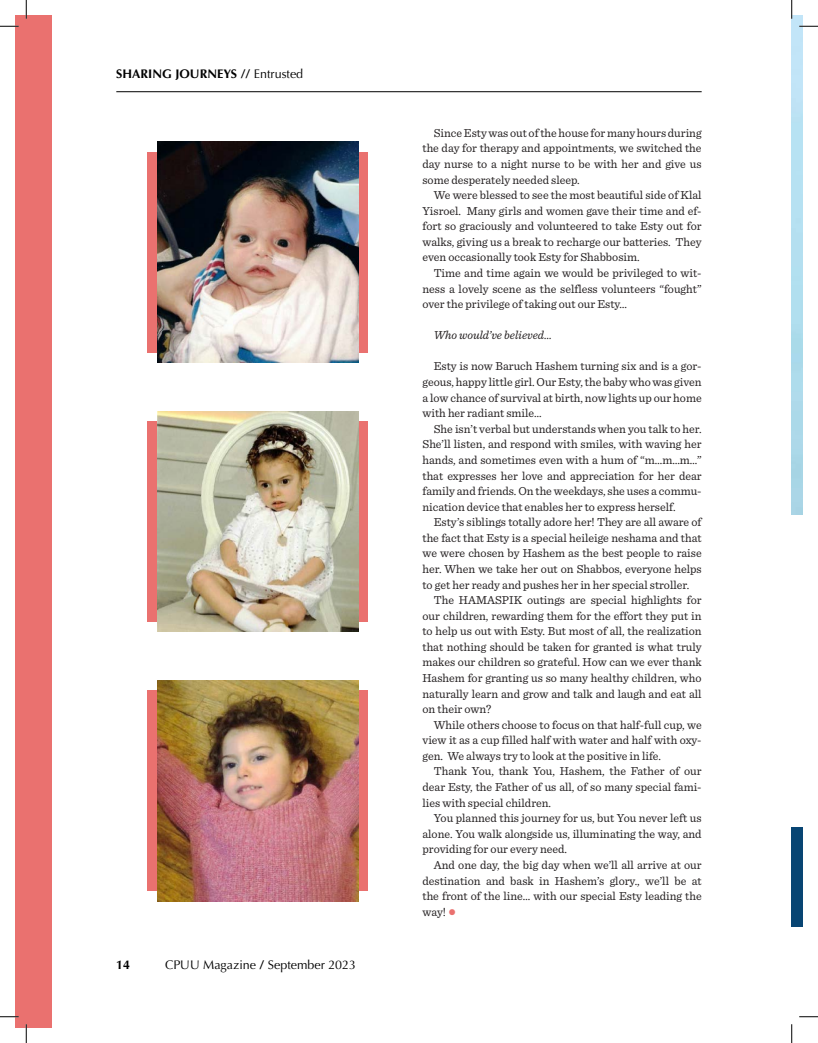
<style>
.page{position:relative;width:818px;height:1043px;background:#fff}
.page>*{position:absolute;margin:0;border:0;box-sizing:border-box;transform-origin:0 0}
.t1{font:700 12.5px "Optima";color:#000001}
.t2{font:12.5px "Optima";color:#000001}
.t3{font:12.12px/15.6px "Sentinel";color:#231f20;text-align:justify}
.t4{font:italic 12.12px "Sentinel";color:#231f20}
.s1{font-weight:400}
.s2{font-weight:700}
.s3{font-family:"Helvetica";font-size:13.75px;color:#ea716f}
</style>
<div class="page">
<hr style="left:116px;top:91px;width:585px;height:1px;background:#000001">
<div style="left:148px;top:152px;width:220px;height:200px;background:#ea716f"></div>
<img style="left:157px;top:142px;width:201px;height:220px">
<div style="left:148px;top:421px;width:220px;height:201px;background:#ea716f"></div>
<img style="left:157px;top:411px;width:201px;height:221px">
<div style="left:148px;top:690px;width:220px;height:201px;background:#ea716f"></div>
<img style="left:157px;top:680px;width:201px;height:221px">
<div style="left:15px;top:15px;width:36px;height:1013px;background:#ea716f"></div>
<img style="left:791px;top:15px;width:11px;height:83px">
<div style="left:791px;top:827px;width:11px;height:99px;background:#084573"></div>
<svg style="left:0;top:26px;width:19px;height:1px"></svg>
<svg style="left:799px;top:26px;width:19px;height:1px"></svg>
<svg style="left:0;top:1016px;width:19px;height:1px"></svg>
<svg style="left:799px;top:1016px;width:19px;height:1px"></svg>
<svg style="left:26px;top:0;width:1px;height:19px"></svg>
<svg style="left:26px;top:1024px;width:1px;height:18px"></svg>
<svg style="left:791px;top:0;width:1px;height:19px"></svg>
<svg style="left:791px;top:1024px;width:1px;height:18px"></svg>
<p class="t1" style="left:116px;top:67px;width:188px">SHARING JOURNEYS // <span class="s1">Entrusted</span></p>
<p class="t1" style="left:116px;top:957px;width:15px">14</p>
<p class="t2" style="left:165px;top:957px;width:193px">CPUU Magazine <span class="s2">/</span> September 2023</p>
<p class="t3" style="left:422px;top:124px;width:280px;text-indent:11px">Since Esty was out of the house for many hours during the day for therapy and appointments, we switched the day nurse to a night nurse to be with her and give us some desperately needed sleep.</p>
<p class="t3" style="left:422px;top:186px;width:281px;text-indent:11px">We were blessed to see the most beautiful side of Klal Yisroel. Many girls and women gave their time and ef&shy;fort so graciously and volunteered to take Esty out for walks, giving us a break to recharge our batteries. They even occasionally took Esty for Shabbosim.</p>
<p class="t3" style="left:422px;top:264px;width:280px;text-indent:11px">Time and time again we would be privileged to wit&shy;ness a lovely scene as the selfless volunteers “fought” over the privilege of taking out our Esty…</p>
<p class="t4" style="left:433px;top:326px;width:120px">Who would’ve believed…</p>
<p class="t3" style="left:422px;top:358px;width:281px;text-indent:11px">Esty is now Baruch Hashem turning six and is a gor&shy;geous, happy little girl. Our Esty, the baby who was given a low chance of survival at birth, now lights up our home with her radiant smile…</p>
<p class="t3" style="left:422px;top:420px;width:281px;text-indent:11px">She isn’t verbal but understands when you talk to her.<br>She’ll listen, and respond with smiles, with waving her hands, and sometimes even with a hum of “m…m…m…” that expresses her love and appreciation for her dear family and friends. On the weekdays, she uses a commu&shy;nication device that enables her to express herself.</p>
<p class="t3" style="left:422px;top:513px;width:281px;text-indent:11px">Esty’s siblings totally adore her! They are all aware of the fact that Esty is a special heileige neshama and that we were chosen by Hashem as the best people to raise her. When we take her out on Shabbos, everyone helps to get her ready and pushes her in her special stroller.</p>
<p class="t3" style="left:422px;top:591px;width:281px;text-indent:11px">The HAMASPIK outings are special highlights for our children, rewarding them for the effort they put in to help us out with Esty. But most of all, the realization that nothing should be taken for granted is what truly makes our children so grateful. How can we ever thank Hashem for granting us so many healthy children, who naturally learn and grow and talk and laugh and eat all on their own?</p>
<p class="t3" style="left:422px;top:716px;width:281px;text-indent:11px">While others choose to focus on that half-full cup, we view it as a cup filled half with water and half with oxy&shy;gen. We always try to look at the positive in life.</p>
<p class="t3" style="left:422px;top:762px;width:281px;text-indent:11px">Thank You, thank You, Hashem, the Father of our dear Esty, the Father of us all, of so many special fami&shy;lies with special children.</p>
<p class="t3" style="left:422px;top:809px;width:280px;text-indent:11px">You planned this journey for us, but You never left us alone. You walk alongside us, illuminating the way, and providing for our every need.</p>
<p class="t3" style="left:422px;top:856px;width:281px;text-indent:11px">And one day, the big day when we’ll all arrive at our destination and bask in Hashem’s glory., we’ll be at the front of the line… with our special Esty leading the way! <span class="s3">●</span></p>
</div>
